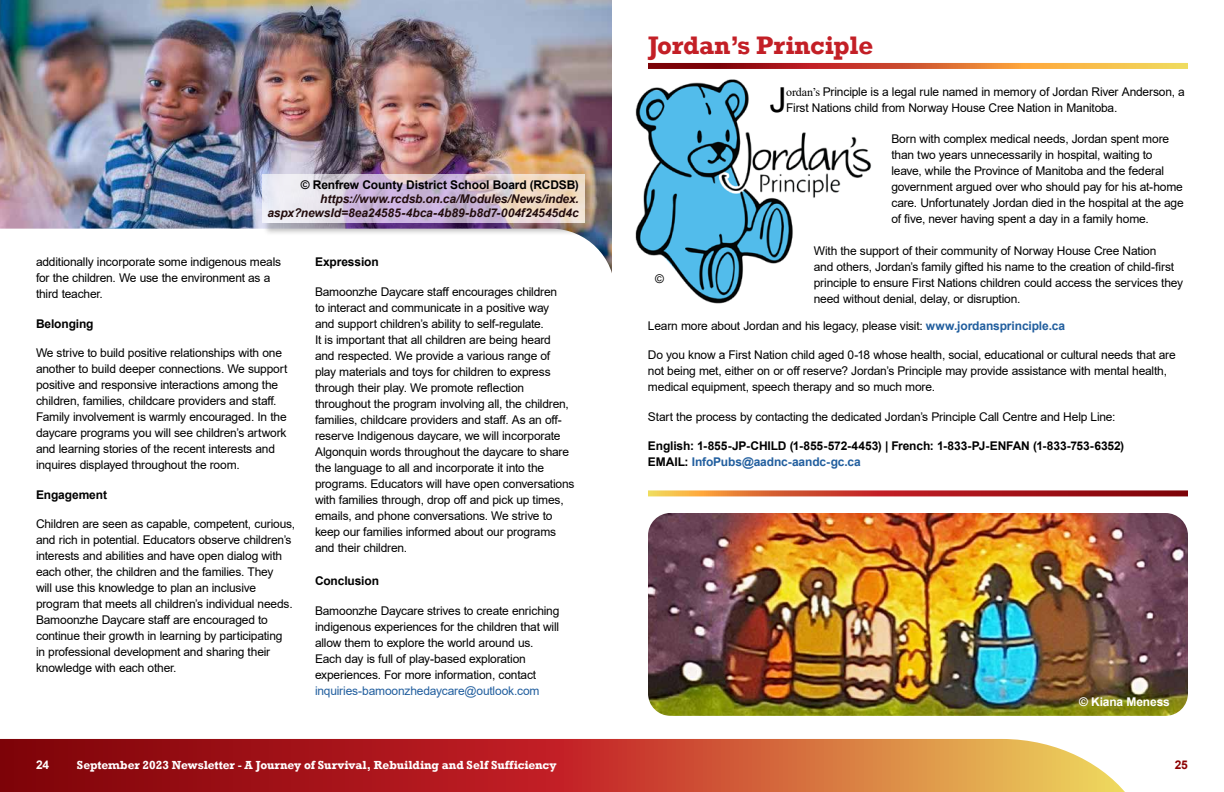
<style>
.page{position:relative;width:1224px;height:792px;background:#fff}
.page>*{position:absolute;margin:0;border:0;box-sizing:border-box;transform-origin:0 0}
.t1{font:34.4px "Arial";color:#000}
.t2{font:700 26px "Rockwell";letter-spacing:-.01em;color:#c31f26}
.t3{font:12px/16px "Arial";letter-spacing:-.015em;color:#000}
.t4{font:700 12px/16px "Arial";letter-spacing:-.01em;color:#000}
.t5{font:italic 700 12px/14px "Arial";letter-spacing:-.005em;color:#220c0d;text-align:right}
.t6{font:700 12px "Rockwell";letter-spacing:-.005em;color:#fff}
.t7{font:12px "Arial";letter-spacing:-.015em;color:#215e9e}
.t8{font:700 12px "Arial";letter-spacing:-.01em;color:#fff}
.t9{font:700 12px "Arial";color:#8c0000}
.s1{font-family:"Times New Roman"}
.s2{font-weight:700;color:#215e9e}
.s3{color:#215e9e}
</style>
<div class="page">
<img style="left:648px;top:513px;width:540px;height:203px">
<img style="left:635px;top:79px;width:237px;height:225px">
<img style="left:0;top:0;width:612px;height:228px">
<svg style="left:0;top:228px;width:612px;height:45px"></svg>
<div style="left:262px;top:177px;width:334px;height:60px;background:#000;opacity:.4"></div>
<svg style="left:262px;top:174px;width:323px;height:48px;background:#dbcbd7"></svg>
<svg style="left:648px;top:63px;width:540px;height:6px;background:#cb6230"></svg>
<svg style="left:648px;top:490px;width:540px;height:6px;background:#be4834"></svg>
<svg style="left:0;top:739px;width:1125px;height:53px;background:#bd4832"></svg>
<p class="t4" style="left:301px;top:177px;width:279px">© Renfrew County District School Board (RCDSB)</p>
<p class="t5" style="left:267px;top:193px;width:313px">https://www.rcdsb.on.ca/Modules/News/index. aspx?newsId=8ea24585-4bca-4b89-b8d7-004f24545d4c</p>
<p class="t3" style="left:36px;top:254px;width:247px">additionally incorporate some indigenous meals for the children. We use the environment as a third teacher.</p>
<p class="t4" style="left:36px;top:316px;width:59px">Belonging</p>
<p class="t3" style="left:36px;top:345px;width:253px">We strive to build positive relationships with one another to build deeper connections. We support positive and responsive interactions among the children, families, childcare providers and staff.<br>Family involvement is warmly encouraged. In the daycare programs you will see children’s artwork and learning stories of the recent interests and inquires displayed throughout the room.</p>
<p class="t4" style="left:36px;top:487px;width:73px">Engagement</p>
<p class="t3" style="left:36px;top:516px;width:261px">Children are seen as capable, competent, curious, and rich in potential. Educators observe children’s interests and abilities and have open dialog with each other, the children and the families. They<br>will use this knowledge to plan an inclusive program that meets all children’s individual needs.<br>Bamoonzhe Daycare staff are encouraged to continue their growth in learning by participating<br>in professional development and sharing their knowledge with each other.</p>
<p class="t4" style="left:315px;top:254px;width:65px">Expression</p>
<p class="t3" style="left:315px;top:284px;width:261px">Bamoonzhe Daycare staff encourages children<br>to interact and communicate in a positive way<br>and support children’s ability to self-regulate.<br>It is important that all children are being heard<br>and respected. We provide a various range of<br>play materials and toys for children to express through their play. We promote reflection throughout the program involving all, the children, families, childcare providers and staff. As an off&shy;reserve Indigenous daycare, we will incorporate Algonquin words throughout the daycare to share the language to all and incorporate it into the programs. Educators will have open conversations with families through, drop off and pick up times, emails, and phone conversations. We strive to keep our families informed about our programs and their children.</p>
<p class="t4" style="left:315px;top:573px;width:66px">Conclusion</p>
<p class="t3" style="left:315px;top:603px;width:246px">Bamoonzhe Daycare strives to create enriching indigenous experiences for the children that will allow them to explore the world around us.<br>Each day is full of play-based exploration experiences. For more information, contact</p>
<p class="t7" style="left:315px;top:682px;width:226px">inquiries-bamoonzhedaycare@outlook.com</p>
<h2 class="t2" style="left:648px;top:29px;width:227px">Jordan’s Principle</h2>
<p class="t3" style="left:655px;top:271px;width:10px">©</p>
<h1 class="t1" style="left:769px;top:77px;width:19px">J</h1>
<p class="t3" style="left:786px;top:84px;width:400px"><span class="s1">ordan’s</span> Principle is a legal rule named in memory of Jordan River Anderson, a<br>First Nations child from Norway House Cree Nation in Manitoba.</p>
<p class="t3" style="left:891px;top:131px;width:294px">Born with complex medical needs, Jordan spent more than two years unnecessarily in hospital, waiting to leave, while the Province of Manitoba and the federal government argued over who should pay for his at-home care. Unfortunately Jordan died in the hospital at the age of five, never having spent a day in a family home.</p>
<p class="t3" style="left:814px;top:243px;width:371px">With the support of their community of Norway House Cree Nation<br>and others, Jordan’s family gifted his name to the creation of child-first principle to ensure First Nations children could access the services they need without denial, delay, or disruption.</p>
<p class="t3" style="left:648px;top:318px;width:419px">Learn more about Jordan and his legacy, please visit: <span class="s2">www.jordansprinciple.ca</span></p>
<p class="t3" style="left:648px;top:347px;width:529px">Do you know a First Nation child aged 0-18 whose health, social, educational or cultural needs that are not being met, either on or off reserve? Jordan’s Principle may provide assistance with mental health, medical equipment, speech therapy and so much more.</p>
<p class="t3" style="left:648px;top:409px;width:469px">Start the process by contacting the dedicated Jordan’s Principle Call Centre and Help Line:</p>
<p class="t4" style="left:648px;top:438px;width:478px">English: 1-855-JP-CHILD (1-855-572-4453) | French: 1-833-PJ-ENFAN (1-833-753-6352)<br>EMAIL: <span class="s3">InfoPubs@aadnc-aandc-gc.ca</span></p>
<p class="t8" style="left:1079px;top:693px;width:92px">© Kiana Meness</p>
<p class="t8" style="left:36px;top:757px;width:15px">24</p>
<p class="t6" style="left:77px;top:758px;width:481px">September 2023 Newsletter - A Journey of Survival, Rebuilding and Self Sufficiency</p>
<p class="t9" style="left:1175px;top:757px;width:15px">25</p>
</div>
